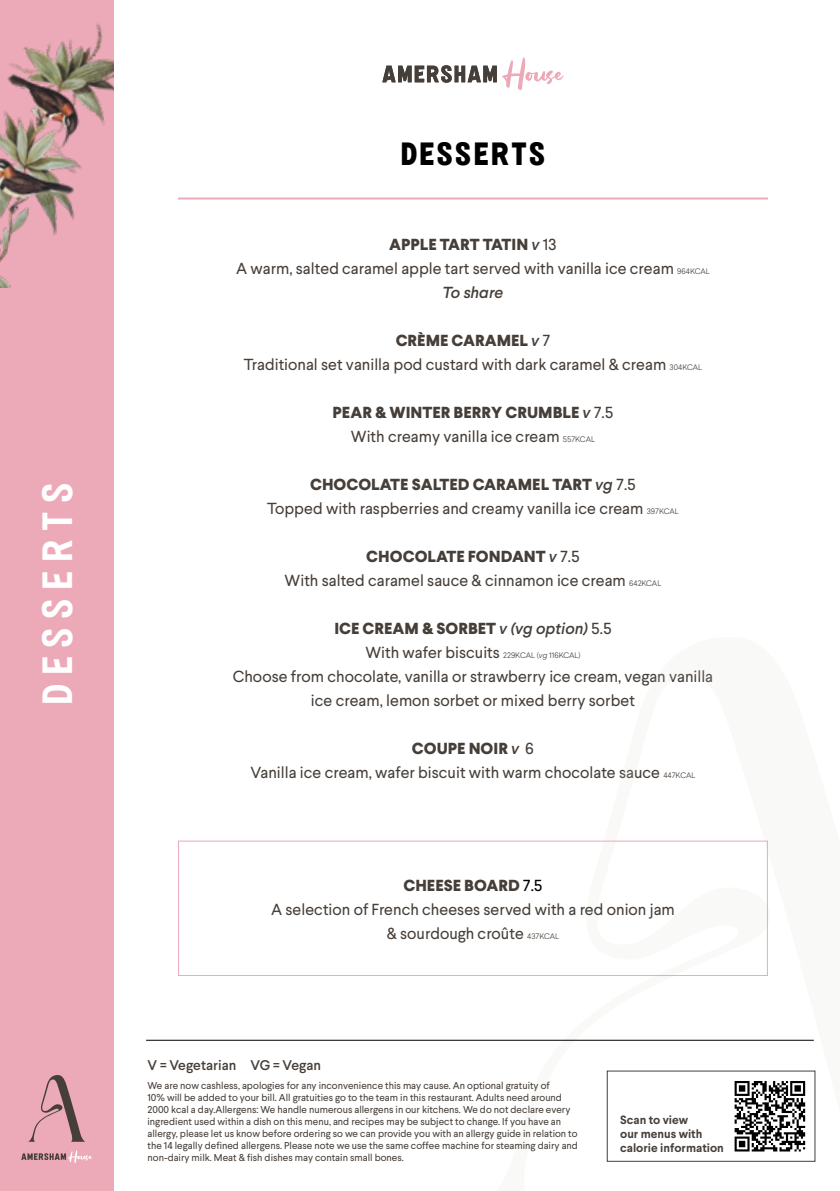
<style>
.page{position:relative;width:840px;height:1191px;background:#fff}
.page>*{position:absolute;margin:0;border:0;box-sizing:border-box;transform-origin:0 0}
.t1{font:700 42px "Playen Sans";letter-spacing:.2em;color:#fff}
.t2{font:900 32px "Playen Sans";letter-spacing:.075em;color:#000}
.t3{font:16px/24px "Larsseit";color:#463e38;text-align:center}
.t4{font:500 14px "Larsseit";color:#463e38}
.t5{font:700 12px/14px "Larsseit";color:#463e38}
.t6{font:10px/12px "Larsseit";color:#463e38}
.s1{font-weight:800}
.s2{font-weight:500;font-style:italic}
.s3{font-weight:300;font-size:8px}
.s4{font-weight:300;font-style:italic;font-size:8px}
.s5{color:#000}
</style>
<div class="page">
<svg style="left:502px;top:57px;width:61px;height:33px"></svg>
<svg style="left:382px;top:65px;width:114px;height:18px"></svg>
<hr style="left:178px;top:197px;width:589px;height:2px;background:#ecaab9">
<svg style="left:476px;top:840px;width:340px;height:322px"></svg>
<div style="left:0;top:0;width:114px;height:1191px;background:#ecaab9"></div>
<svg style="left:21px;top:1150px;width:71px;height:12px"></svg>
<svg style="left:29px;top:1075px;width:55px;height:66px"></svg>
<img style="left:0;top:23px;width:114px;height:264px">
<hr style="left:146px;top:1040px;width:667px;height:1px;background:#000">
<svg style="left:734px;top:1081px;width:70px;height:70px"></svg>
<div style="left:178px;top:840px;width:589px;height:136px;border:1px solid #ecaab9"></div>
<h1 class="t1" style="left:35px;top:704px;width:223px;rotate:-90deg">DESSERTS</h1>
<h2 class="t2" style="left:400px;top:137px;width:146px">DESSERTS</h2>
<p class="t3" style="left:236px;top:232px;width:475px"><span class="s1">APPLE TART TATIN</span> <span class="s2">v</span> 13<br>A warm, salted caramel apple tart served with vanilla ice cream <span class="s3">964KCAL<br></span><span class="s2">To share</span></p>
<p class="t3" style="left:243px;top:328px;width:459px"><span class="s1">CRÈME CARAMEL</span> <span class="s2">v</span> 7<br>Traditional set vanilla pod custard with dark caramel &amp; cream <span class="s3">304KCAL</span></p>
<p class="t3" style="left:332px;top:400px;width:282px"><span class="s1">PEAR &amp; WINTER BERRY CRUMBLE</span> <span class="s2">v</span> 7.5<br>With creamy vanilla ice cream <span class="s3">557KCAL</span></p>
<p class="t3" style="left:267px;top:472px;width:413px"><span class="s1">CHOCOLATE SALTED CARAMEL TART</span> <span class="s2">vg</span> 7.5<br>Topped with raspberries and creamy vanilla ice cream <span class="s3">397KCAL</span></p>
<p class="t3" style="left:284px;top:544px;width:378px"><span class="s1">CHOCOLATE FONDANT</span> <span class="s2">v</span> 7.5<br>With salted caramel sauce &amp; cinnamon ice cream <span class="s3">642KCAL</span></p>
<p class="t3" style="left:232px;top:616px;width:481px"><span class="s1">ICE CREAM &amp; SORBET</span> <span class="s2">v (vg option)</span> 5.5<br>With wafer biscuits <span class="s3">229KCAL (</span><span class="s4">vg</span> <span class="s3">116KCAL)<br></span>Choose from chocolate, vanilla or strawberry ice cream, vegan vanilla ice cream, lemon sorbet or mixed berry sorbet</p>
<p class="t3" style="left:250px;top:736px;width:446px"><span class="s1">COUPE NOIR</span> <span class="s2">v</span> 6<br>Vanilla ice cream, wafer biscuit with warm chocolate sauce <span class="s3">447KCAL</span></p>
<p class="t3" style="left:271px;top:873px;width:405px"><span class="s1">CHEESE BOARD</span> <span class="s5">7.5<br></span>A selection of French cheeses served with a red onion jam &amp; sourdough croûte <span class="s3">437KCAL</span></p>
<p class="t4" style="left:147px;top:1055px;width:175px">V = Vegetarian VG = Vegan</p>
<p class="t6" style="left:147px;top:1080px;width:431px">We are now cashless, apologies for any inconvenience this may cause. An optional gratuity of<br>10% will be added to your bill. All gratuities go to the team in this restaurant. Adults need around 2000 kcal a day.Allergens: We handle numerous allergens in our kitchens. We do not declare every ingredient used within a dish on this menu, and recipes may be subject to change. If you have an allergy, please let us know before ordering so we can provide you with an allergy guide in relation to the 14 legally defined allergens. Please note we use the same coffee machine for steaming dairy and non-dairy milk. Meat &amp; fish dishes may contain small bones.</p>
<p class="t5" style="left:619px;top:1112px;width:105px">Scan to view<br>our menus with calorie information</p>
</div>
